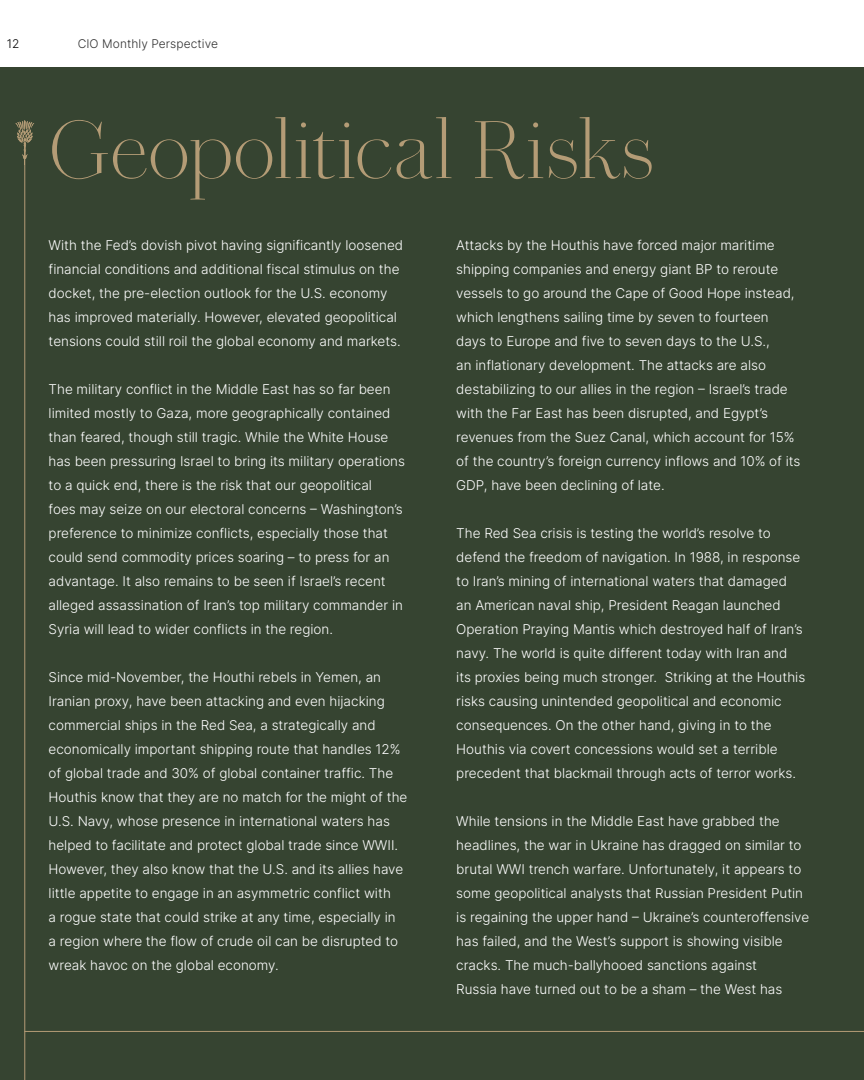
<style>
.page{position:relative;width:864px;height:1080px;background:#fff}
.page>*{position:absolute;margin:0;border:0;box-sizing:border-box;transform-origin:0 0}
.t1{font:200 82.5px "Chiswick Headline";letter-spacing:.01em;color:#b49c76}
.t2{font:300 13.5px/24px "Inter";color:#fff}
.t3{font:300 12px "Inter";letter-spacing:.005em;color:#303030}
.t4{font:300 12px "Inter";color:#000}
</style>
<div class="page">
<div style="left:0;top:67px;width:864px;height:1013px;background:#364431"></div>
<hr style="left:24px;top:144px;width:1px;height:936px;background:#b49c76">
<svg style="left:15px;top:120px;width:19px;height:45px"></svg>
<hr style="left:24px;top:1031px;width:840px;height:1px;background:#b49c76">
<p class="t4" style="left:7px;top:35px;width:14px">12</p>
<p class="t3" style="left:78px;top:35px;width:142px">CIO Monthly Perspective</p>
<h1 class="t1" style="left:50px;top:92px;width:606px">Geopolitical Risks</h1>
<p class="t2" style="left:49px;top:233px;width:356px">With the Fed’s dovish pivot having significantly loosened financial conditions and additional fiscal stimulus on the docket, the pre-election outlook for the U.S. economy has improved materially. However, elevated geopolitical tensions could still roil the global economy and markets.</p>
<p class="t2" style="left:49px;top:377px;width:358px">The military conflict in the Middle East has so far been limited mostly to Gaza, more geographically contained than feared, though still tragic. While the White House has been pressuring Israel to bring its military operations to a quick end, there is the risk that our geopolitical<br>foes may seize on our electoral concerns – Washington’s preference to minimize conflicts, especially those that could send commodity prices soaring – to press for an advantage. It also remains to be seen if Israel’s recent alleged assassination of Iran’s top military commander in Syria will lead to wider conflicts in the region.</p>
<p class="t2" style="left:49px;top:665px;width:360px">Since mid-November, the Houthi rebels in Yemen, an Iranian proxy, have been attacking and even hijacking commercial ships in the Red Sea, a strategically and economically important shipping route that handles 12% of global trade and 30% of global container traffic. The Houthis know that they are no match for the might of the U.S. Navy, whose presence in international waters has helped to facilitate and protect global trade since WWII.<br>However, they also know that the U.S. and its allies have little appetite to engage in an asymmetric conflict with<br>a rogue state that could strike at any time, especially in<br>a region where the flow of crude oil can be disrupted to wreak havoc on the global economy.</p>
<p class="t2" style="left:456px;top:233px;width:346px">Attacks by the Houthis have forced major maritime shipping companies and energy giant BP to reroute vessels to go around the Cape of Good Hope instead, which lengthens sailing time by seven to fourteen days to Europe and five to seven days to the U.S.,<br>an inflationary development. The attacks are also destabilizing to our allies in the region – Israel’s trade with the Far East has been disrupted, and Egypt’s revenues from the Suez Canal, which account for 15% of the country’s foreign currency inflows and 10% of its GDP, have been declining of late.</p>
<p class="t2" style="left:456px;top:521px;width:351px">The Red Sea crisis is testing the world’s resolve to defend the freedom of navigation. In 1988, in response to Iran’s mining of international waters that damaged an American naval ship, President Reagan launched Operation Praying Mantis which destroyed half of Iran’s navy. The world is quite different today with Iran and its proxies being much stronger. Striking at the Houthis risks causing unintended geopolitical and economic consequences. On the other hand, giving in to the Houthis via covert concessions would set a terrible precedent that blackmail through acts of terror works.</p>
<p class="t2" style="left:456px;top:809px;width:354px">While tensions in the Middle East have grabbed the headlines, the war in Ukraine has dragged on similar to brutal WWI trench warfare. Unfortunately, it appears to some geopolitical analysts that Russian President Putin is regaining the upper hand – Ukraine’s counteroffensive has failed, and the West’s support is showing visible cracks. The much-ballyhooed sanctions against<br>Russia have turned out to be a sham – the West has</p>
</div>
